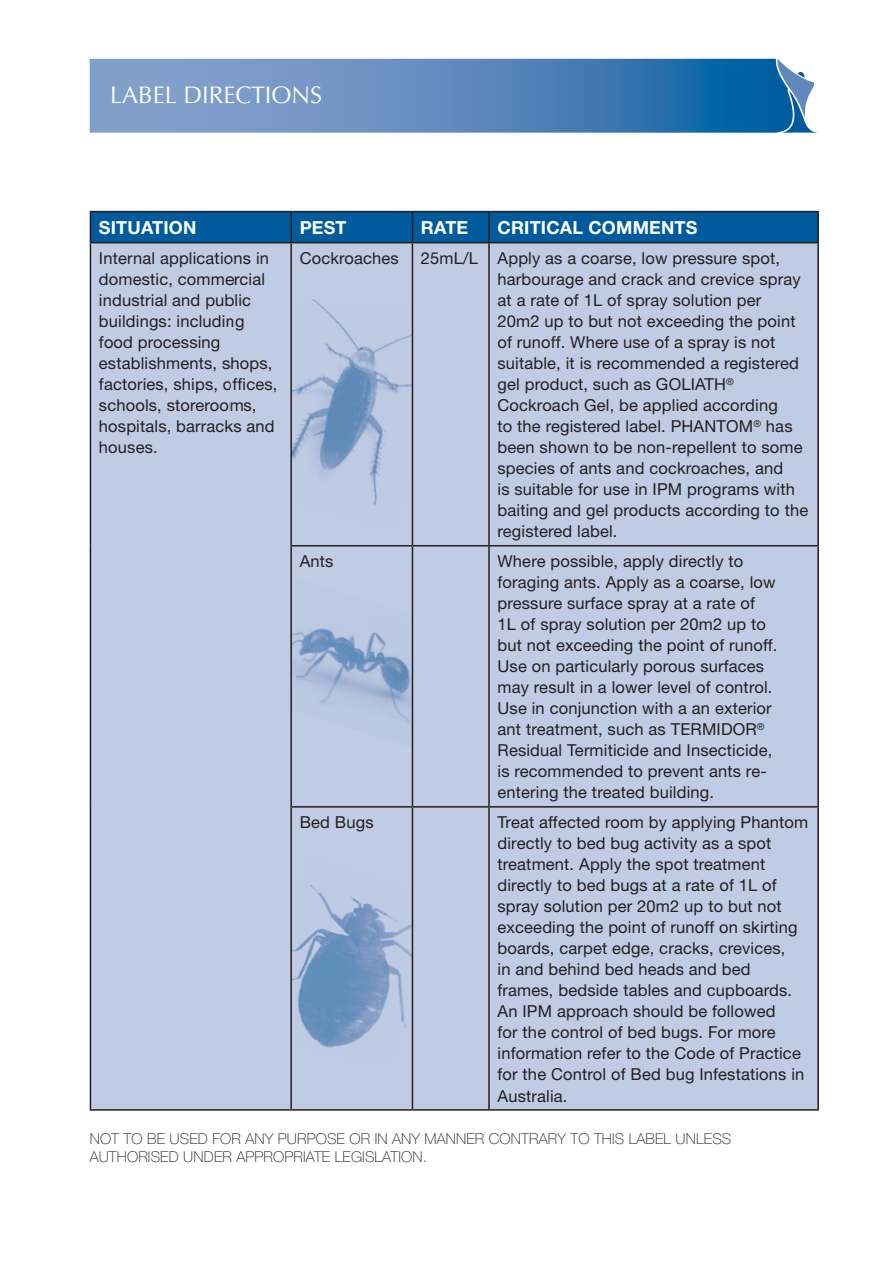
<style>
.page{position:relative;width:893px;height:1263px;background:#fff}
.page>*{position:absolute;margin:0;border:0;box-sizing:border-box;transform-origin:0 0}
.t1{font:24px "Optima";color:#fff}
.t2{font:700 18px "Helvetica Neue";letter-spacing:.01em;color:#fff}
.t3{font:16.5px/21px "Helvetica Neue";letter-spacing:.01em;color:#231f20}
.t4{font:100 15px/18px "Helvetica Neue";letter-spacing:.01em;color:#231f20}
</style>
<div class="page">
<div style="left:91px;top:212px;width:726px;height:30px;background:#005b9d"></div>
<div style="left:91px;top:243px;width:726px;height:866px;background:#bfcce4"></div>
<hr style="left:90px;top:211px;width:201px;height:1px;background:#231f20">
<hr style="left:90px;top:212px;width:1px;height:30px;background:#231f20">
<hr style="left:291px;top:211px;width:121px;height:1px;background:#231f20">
<hr style="left:290px;top:212px;width:2px;height:30px;background:#231f20">
<hr style="left:412px;top:211px;width:77px;height:1px;background:#231f20">
<hr style="left:412px;top:212px;width:1px;height:30px;background:#231f20">
<hr style="left:489px;top:211px;width:330px;height:1px;background:#231f20">
<hr style="left:488px;top:212px;width:2px;height:30px;background:#231f20">
<hr style="left:817px;top:212px;width:2px;height:30px;background:#231f20">
<hr style="left:90px;top:242px;width:201px;height:1px;background:#231f20">
<hr style="left:90px;top:243px;width:1px;height:303px;background:#231f20">
<hr style="left:291px;top:242px;width:121px;height:1px;background:#231f20">
<hr style="left:290px;top:243px;width:2px;height:302px;background:#231f20">
<hr style="left:412px;top:242px;width:77px;height:1px;background:#231f20">
<hr style="left:412px;top:243px;width:1px;height:302px;background:#231f20">
<hr style="left:489px;top:242px;width:330px;height:1px;background:#231f20">
<hr style="left:488px;top:243px;width:2px;height:302px;background:#231f20">
<hr style="left:817px;top:243px;width:2px;height:302px;background:#231f20">
<hr style="left:90px;top:546px;width:1px;height:261px;background:#231f20">
<hr style="left:290px;top:545px;width:122px;height:1px;background:#231f20">
<hr style="left:290px;top:546px;width:2px;height:260px;background:#231f20">
<hr style="left:412px;top:545px;width:77px;height:1px;background:#231f20">
<hr style="left:412px;top:546px;width:1px;height:260px;background:#231f20">
<hr style="left:489px;top:545px;width:330px;height:1px;background:#231f20">
<hr style="left:488px;top:546px;width:2px;height:260px;background:#231f20">
<hr style="left:817px;top:546px;width:2px;height:260px;background:#231f20">
<hr style="left:90px;top:807px;width:1px;height:302px;background:#231f20">
<hr style="left:290px;top:806px;width:122px;height:1px;background:#231f20">
<hr style="left:290px;top:807px;width:2px;height:302px;background:#231f20">
<hr style="left:412px;top:806px;width:77px;height:1px;background:#231f20">
<hr style="left:412px;top:807px;width:1px;height:302px;background:#231f20">
<hr style="left:489px;top:806px;width:330px;height:1px;background:#231f20">
<hr style="left:488px;top:807px;width:2px;height:302px;background:#231f20">
<hr style="left:817px;top:807px;width:2px;height:302px;background:#231f20">
<hr style="left:90px;top:1109px;width:201px;height:2px;background:#231f20">
<hr style="left:291px;top:1109px;width:121px;height:2px;background:#231f20">
<hr style="left:412px;top:1109px;width:77px;height:2px;background:#231f20">
<hr style="left:489px;top:1109px;width:330px;height:2px;background:#231f20">
<svg style="left:796px;top:72px;width:22px;height:61px"></svg>
<svg style="left:90px;top:59px;width:706px;height:74px;background:#5787bb"></svg>
<img style="left:292px;top:853px;width:120px;height:215px">
<img style="left:292px;top:576px;width:120px;height:172px">
<img style="left:292px;top:299px;width:120px;height:229px">
<h1 class="t1" style="left:110px;top:81px;width:214px">LABEL DIRECTIONS</h1>
<p class="t2" style="left:99px;top:217px;width:99px">SITUATION</p>
<p class="t2" style="left:300px;top:217px;width:48px">PEST</p>
<p class="t2" style="left:421px;top:217px;width:49px">RATE</p>
<p class="t2" style="left:497px;top:217px;width:201px">CRITICAL COMMENTS</p>
<p class="t3" style="left:99px;top:248px;width:180px">Internal applications in domestic, commercial industrial and public buildings: including food processing establishments, shops, factories, ships, offices, schools, storerooms, hospitals, barracks and houses.</p>
<p class="t3" style="left:300px;top:248px;width:101px">Cockroaches</p>
<p class="t3" style="left:497px;top:248px;width:312px;text-indent:-77px">25mL/L Apply as a coarse, low pressure spot, harbourage and crack and crevice spray at a rate of 1L of spray solution per<br>20m2 up to but not exceeding the point of runoff. Where use of a spray is not suitable, it is recommended a registered gel product, such as GOLIATH<sup>® </sup>Cockroach Gel, be applied according<br>to the registered label. PHANTOM<sup>®</sup> has been shown to be non-repellent to some species of ants and cockroaches, and<br>is suitable for use in IPM programs with baiting and gel products according to the registered label.</p>
<p class="t3" style="left:300px;top:551px;width:35px">Ants</p>
<p class="t3" style="left:497px;top:551px;width:281px">Where possible, apply directly to foraging ants. Apply as a coarse, low pressure surface spray at a rate of 1L of spray solution per 20m2 up to but not exceeding the point of runoff.<br>Use on particularly porous surfaces may result in a lower level of control.<br>Use in conjunction with a an exterior ant treatment, such as TERMIDOR<sup>® </sup>Residual Termiticide and Insecticide, is recommended to prevent ants re&shy;entering the treated building.</p>
<p class="t3" style="left:300px;top:812px;width:75px">Bed Bugs</p>
<p class="t3" style="left:497px;top:812px;width:312px">Treat affected room by applying Phantom directly to bed bug activity as a spot treatment. Apply the spot treatment directly to bed bugs at a rate of 1L of spray solution per 20m2 up to but not exceeding the point of runoff on skirting boards, carpet edge, cracks, crevices,<br>in and behind bed heads and bed frames, bedside tables and cupboards.<br>An IPM approach should be followed<br>for the control of bed bugs. For more information refer to the Code of Practice for the Control of Bed bug Infestations in Australia.</p>
<p class="t4" style="left:90px;top:1129px;width:643px">NOT TO BE USED FOR ANY PURPOSE OR IN ANY MANNER CONTRARY TO THIS LABEL UNLESS<br>AUTHORISED UNDER APPROPRIATE LEGISLATION.</p>
</div>
